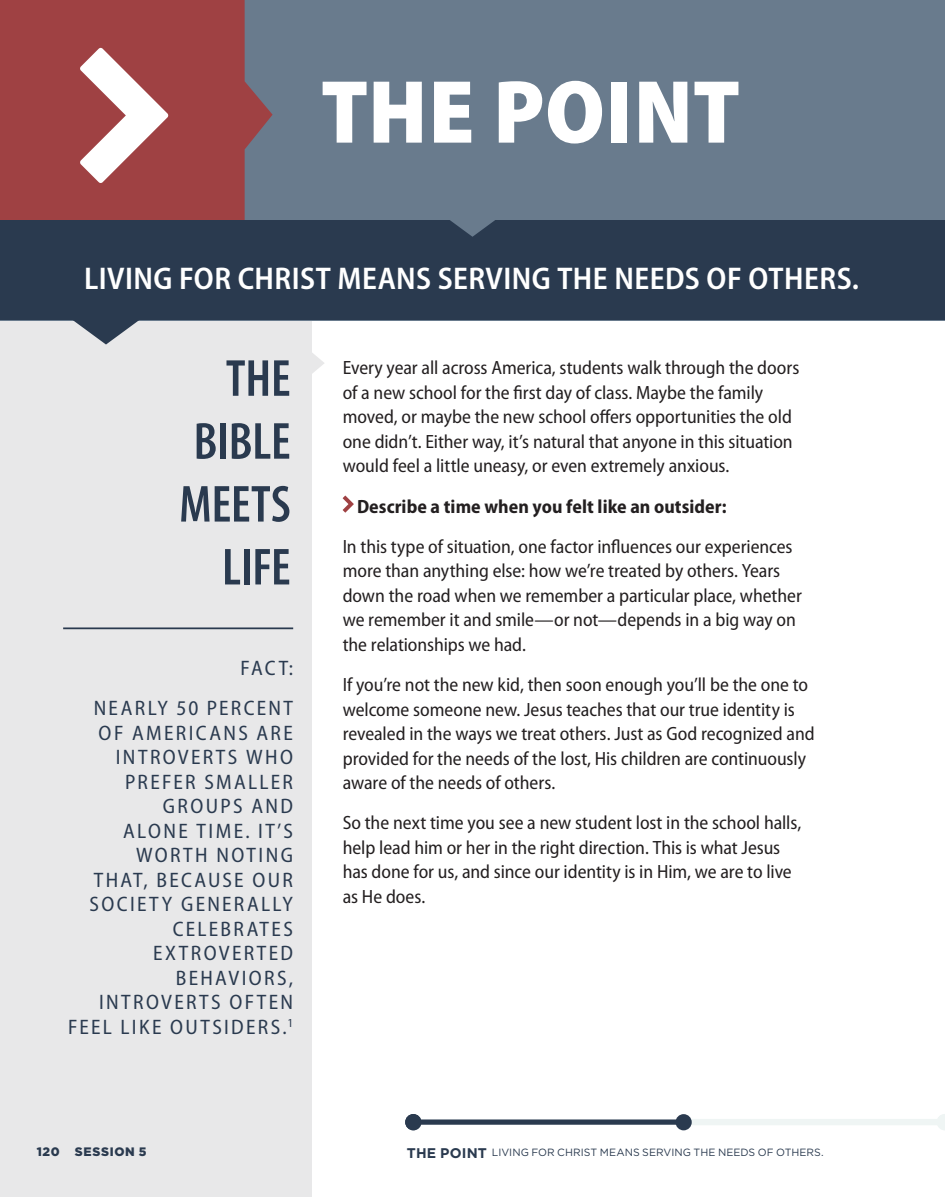
<style>
.page{position:relative;width:945px;height:1197px;background:#fff}
.page>*{position:absolute;margin:0;border:0;box-sizing:border-box;transform-origin:0 0}
.subhead1{font:900 semi-condensed 90.48px "Myriad Pro";letter-spacing:.01em;color:#fff}
.point{font:600 condensed 52.5px "Myriad Pro";letter-spacing:-.005em;color:#2a3a4f}
.subhead2{font:600 semi-condensed 31.5px "Myriad Pro";letter-spacing:.015em;color:#fff}
.body1_source{font:semi-condensed 21px/24.5px "Myriad Pro";letter-spacing:.115em;color:#2a3a4f;text-align:right}
.t1{font:semi-condensed 19.25px/24.5px "Myriad Pro";letter-spacing:-.005em;color:#231f20}
.t2{font:700 semi-condensed 19.25px "Myriad Pro";letter-spacing:.005em;color:#231f20}
.point_statement{font:700 14px "Gotham";letter-spacing:.01em;color:#2a3a4f}
.t3{font:900 12.25px "Gotham";letter-spacing:.055em;color:#2a3a4f}
.point_statement-2{font:10.5px "Gotham";color:#2a3a4f}
</style>
<div class="page">
<div style="left:0;top:0;width:945px;height:320px;background:#697b8d"></div>
<svg style="left:0;top:0;width:273px;height:220px;background:#99474a"></svg>
<svg style="left:80px;top:48px;width:88px;height:135px;background:#c79192"></svg>
<div style="left:0;top:322px;width:312px;height:875px;background:#e8e8e9"></div>
<div style="left:0;top:220px;width:945px;height:100px;background:#2a3a4f"></div>
<svg style="left:450px;top:220px;width:45px;height:17px"></svg>
<svg style="left:63px;top:320px;width:86px;height:25px"></svg>
<svg style="left:312px;top:353px;width:12px;height:21px"></svg>
<div style="left:685px;top:1119px;width:260px;height:6px;background:#eff5f4"></div>
<div style="left:413px;top:1119px;width:275px;height:6px;background:#2a3a4f"></div>
<div style="left:676px;top:1114px;width:16px;height:16px;background:#2a3a4f;border-radius:50%"></div>
<div style="left:405px;top:1114px;width:16px;height:16px;background:#2a3a4f;border-radius:50%"></div>
<svg style="left:937px;top:1114px;width:8px;height:16px"></svg>
<svg style="left:343px;top:496px;width:11px;height:17px"></svg>
<hr style="left:63px;top:627px;width:230px;height:2px;background:#2a3a4f">
<p class="subhead1" style="left:321px;top:61px;width:421px">THE POINT</p>
<p class="subhead2" style="left:84px;top:261px;width:776px">LIVING FOR CHRIST MEANS SERVING THE NEEDS OF OTHERS.</p>
<p class="point" style="left:226px;top:350px;width:66px">THE</p>
<p class="point" style="left:194px;top:413px;width:99px">BIBLE</p>
<p class="point" style="left:179px;top:475px;width:113px">MEETS</p>
<p class="point" style="left:222px;top:538px;width:70px">LIFE</p>
<p class="body1_source" style="left:241px;top:656px;width:54px">FACT:</p>
<p class="body1_source" style="left:68px;top:696px;width:227px">NEARLY 50 PERCENT<br>OF AMERICANS ARE<br>INTROVERTS WHO<br>PREFER SMALLER<br>GROUPS AND<br>ALONE TIME. IT’S<br>WORTH NOTING<br>THAT, BECAUSE OUR<br>SOCIETY GENERALLY<br>CELEBRATES<br>EXTROVERTED<br>BEHAVIORS,<br>INTROVERTS OFTEN<br>FEEL LIKE OUTSIDERS.<sup>1</sup></p>
<p class="t1" style="left:343px;top:356px;width:458px">Every year all across America, students walk through the doors of a new school for the first day of class. Maybe the family moved, or maybe the new school offers opportunities the old one didn’t. Either way, it’s natural that anyone in this situation would feel a little uneasy, or even extremely anxious.</p>
<p class="t2" style="left:357px;top:495px;width:371px">Describe a time when you felt like an outsider:</p>
<p class="t1" style="left:343px;top:535px;width:461px">In this type of situation, one factor influences our experiences more than anything else: how we’re treated by others. Years down the road when we remember a particular place, whether we remember it and smile—or not—depends in a big way on the relationships we had.</p>
<p class="t1" style="left:343px;top:673px;width:474px">If you’re not the new kid, then soon enough you’ll be the one to welcome someone new. Jesus teaches that our true identity is revealed in the ways we treat others. Just as God recognized and provided for the needs of the lost, His children are continuously aware of the needs of others.</p>
<p class="t1" style="left:343px;top:811px;width:460px">So the next time you see a new student lost in the school halls, help lead him or her in the right direction. This is what Jesus has done for us, and since our identity is in Him, we are to live as He does.</p>
<p class="t3" style="left:37px;top:1144px;width:111px">120 SESSION 5</p>
<p class="point_statement" style="left:407px;top:1143px;width:81px">THE POINT</p>
<p class="point_statement-2" style="left:492px;top:1146px;width:333px">LIVING FOR CHRIST MEANS SERVING THE NEEDS OF OTHERS.</p>
</div>
